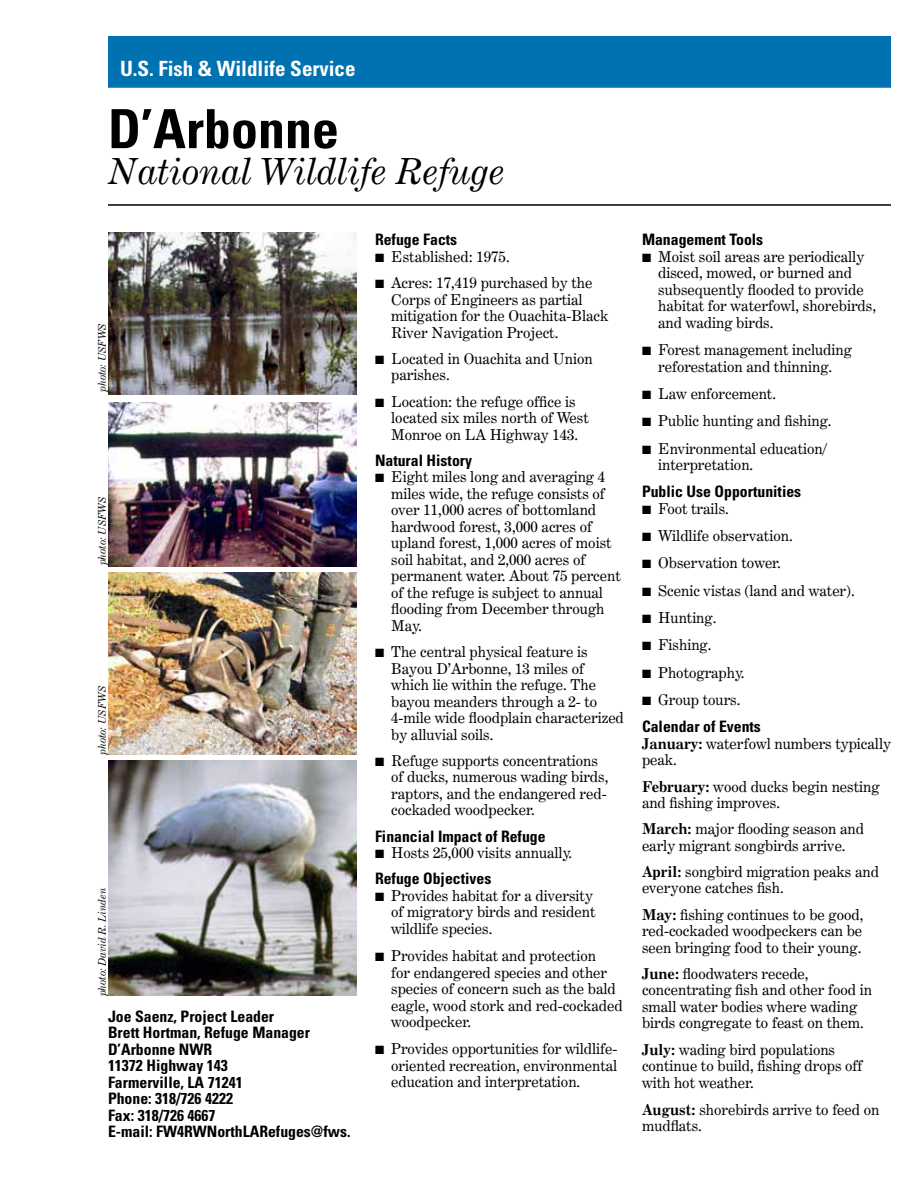
<style>
.page{position:relative;width:918px;height:1188px;background:#fff}
.page>*{position:absolute;margin:0;border:0;box-sizing:border-box;transform-origin:0 0}
.t1{font:700 condensed 54px "Univers";color:#000}
.t2{font:italic 36px "Century Expanded BT";color:#000}
.t3{font:700 condensed 21px "Univers";color:#fff}
.t4{font:700 condensed 15.75px/16.5px "Univers";color:#000}
.t5{font:15px/16.5px "Century Expanded BT";color:#000}
.t6{font:italic 10.5px "Century Expanded BT";color:#000}
.s1{font-weight:700}
</style>
<div class="page">
<div style="left:108px;top:36px;width:783px;height:52px;background:#0072b1;border:2px solid #0072b1"></div>
<hr style="left:108px;top:204px;width:783px;height:2px;background:#000">
<img style="left:108px;top:233px;width:248px;height:161px">
<img style="left:108px;top:403px;width:248px;height:164px">
<img style="left:108px;top:760px;width:248px;height:235px">
<img style="left:108px;top:573px;width:248px;height:181px">
<h3 class="t3" style="left:120px;top:56px;width:237px">U.S. Fish &amp; Wildlife Service</h3>
<h1 class="t1" style="left:108px;top:96px;width:232px">D’Arbonne</h1>
<h2 class="t2" style="left:108px;top:149px;width:398px">National Wildlife Refuge</h2>
<p class="t6" style="left:96px;top:392px;width:70px;rotate:-90deg">photo: USFWS</p>
<p class="t6" style="left:96px;top:565px;width:70px;rotate:-90deg">photo: USFWS</p>
<p class="t6" style="left:96px;top:755px;width:70px;rotate:-90deg">photo: USFWS</p>
<p class="t6" style="left:96px;top:996px;width:110px;rotate:-90deg">photo: David R. Linden</p>
<p class="t4" style="left:108px;top:1008px;width:244px">Joe Saenz, Project Leader<br>Brett Hortman, Refuge Manager<br>D’Arbonne NWR<br>11372 Highway 143<br>Farmerville, LA 71241<br>Phone: 318/726 4222<br>Fax: 318/726 4667<br>E-mail: FW4RWNorthLARefuges@fws.</p>
<p class="t4" style="left:375px;top:231px;width:84px">Refuge Facts</p>
<p class="t5" style="left:375px;top:248px;width:136px">■ Established: 1975.</p>
<p class="t5" style="left:391px;top:274px;width:219px;text-indent:-16px">■ Acres: 17,419 purchased by the<br>Corps of Engineers as partial mitigation for the Ouachita-Black<br>River Navigation Project.</p>
<p class="t5" style="left:391px;top:350px;width:203px;text-indent:-16px">■ Located in Ouachita and Union parishes.</p>
<p class="t5" style="left:391px;top:393px;width:199px;text-indent:-16px">■ Location: the refuge office is located six miles north of West<br>Monroe on LA Highway 143.</p>
<p class="t4" style="left:375px;top:452px;width:99px">Natural History</p>
<p class="t5" style="left:391px;top:469px;width:231px;text-indent:-16px">■ Eight miles long and averaging 4 miles wide, the refuge consists of over 11,000 acres of bottomland hardwood forest, 3,000 acres of upland forest, 1,000 acres of moist soil habitat, and 2,000 acres of permanent water. About 75 percent of the refuge is subject to annual flooding from December through<br>May.</p>
<p class="t5" style="left:391px;top:643px;width:234px;text-indent:-16px">■ The central physical feature is<br>Bayou D’Arbonne, 13 miles of which lie within the refuge. The bayou meanders through a 2- to<br>4-mile wide floodplain characterized by alluvial soils.</p>
<p class="t5" style="left:391px;top:752px;width:219px;text-indent:-16px">■ Refuge supports concentrations of ducks, numerous wading birds, raptors, and the endangered red&shy;cockaded woodpecker.</p>
<p class="t4" style="left:375px;top:828px;width:172px">Financial Impact of Refuge</p>
<p class="t5" style="left:375px;top:844px;width:199px">■ Hosts 25,000 visits annually.</p>
<p class="t4" style="left:375px;top:870px;width:118px">Refuge Objectives</p>
<p class="t5" style="left:391px;top:887px;width:206px;text-indent:-16px">■ Provides habitat for a diversity of migratory birds and resident wildlife species.</p>
<p class="t5" style="left:391px;top:947px;width:233px;text-indent:-16px">■ Provides habitat and protection<br>for endangered species and other species of concern such as the bald eagle, wood stork and red-cockaded woodpecker.</p>
<p class="t5" style="left:391px;top:1041px;width:228px;text-align:justify;text-indent:-16px">■ Provides opportunities for wildlife&shy;oriented recreation, environmental education and interpretation.</p>
<p class="t4" style="left:642px;top:231px;width:123px">Management Tools</p>
<p class="t5" style="left:658px;top:248px;width:219px;text-indent:-16px">■ Moist soil areas are periodically disced, mowed, or burned and subsequently flooded to provide habitat for waterfowl, shorebirds, and wading birds.</p>
<p class="t5" style="left:642px;top:341px;width:211px;text-align:center">■ Forest management including reforestation and thinning.</p>
<p class="t5" style="left:642px;top:385px;width:136px">■ Law enforcement.</p>
<p class="t5" style="left:642px;top:413px;width:191px">■ Public hunting and fishing.</p>
<p class="t5" style="left:658px;top:440px;width:170px;text-indent:-16px">■ Environmental education/ interpretation.</p>
<p class="t4" style="left:642px;top:483px;width:161px">Public Use Opportunities</p>
<p class="t5" style="left:642px;top:500px;width:88px">■ Foot trails.</p>
<p class="t5" style="left:642px;top:527px;width:152px">■ Wildlife observation.</p>
<p class="t5" style="left:642px;top:555px;width:140px">■ Observation tower.</p>
<p class="t5" style="left:642px;top:582px;width:214px">■ Scenic vistas (land and water).</p>
<p class="t5" style="left:642px;top:609px;width:76px">■ Hunting.</p>
<p class="t5" style="left:642px;top:637px;width:71px">■ Fishing.</p>
<p class="t5" style="left:642px;top:664px;width:104px">■ Photography.</p>
<p class="t5" style="left:642px;top:691px;width:100px">■ Group tours.</p>
<p class="t4" style="left:642px;top:718px;width:120px">Calendar of Events</p>
<p class="t5" style="left:642px;top:735px;width:251px"><span class="s1">January:</span> waterfowl numbers typically peak.</p>
<p class="t5" style="left:642px;top:778px;width:239px"><span class="s1">February:</span> wood ducks begin nesting and fishing improves.</p>
<p class="t5" style="left:642px;top:820px;width:224px"><span class="s1">March:</span> major flooding season and early migrant songbirds arrive.</p>
<p class="t5" style="left:642px;top:863px;width:238px"><span class="s1">April:</span> songbird migration peaks and everyone catches fish.</p>
<p class="t5" style="left:642px;top:906px;width:223px;text-align:justify"><span class="s1">May:</span> fishing continues to be good, red-cockaded woodpeckers can be seen bringing food to their young.</p>
<p class="t5" style="left:642px;top:965px;width:232px"><span class="s1">June:</span> floodwaters recede, concentrating fish and other food in small water bodies where wading birds congregate to feast on them.</p>
<p class="t5" style="left:642px;top:1041px;width:222px"><span class="s1">July:</span> wading bird populations continue to build, fishing drops off with hot weather.</p>
<p class="t5" style="left:642px;top:1101px;width:239px"><span class="s1">August:</span> shorebirds arrive to feed on mudflats.</p>
</div>
